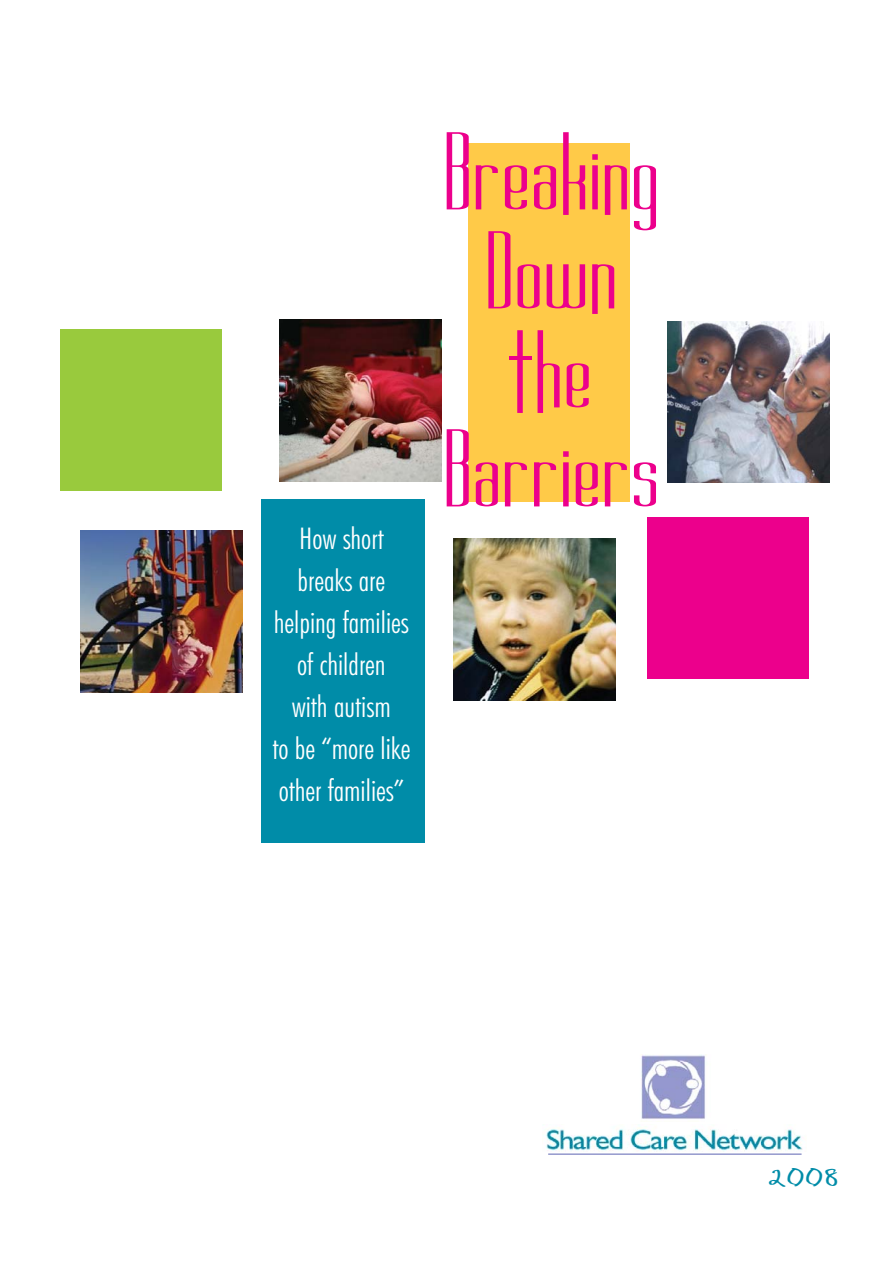
<style>
.page{position:relative;width:893px;height:1263px;background:#fff}
.page>*{position:absolute;margin:0;border:0;box-sizing:border-box;transform-origin:0 0}
.t1{font:110.25px/99px "Long Cool Mother";letter-spacing:.025em;color:#ec008c;text-align:center}
.t2{font:36px "JP Hand Straight";color:#008ca8}
.t3{font:300 condensed 30px/42px "Futura BT";color:#fff;text-align:center}
</style>
<div class="page">
<div style="left:60px;top:329px;width:162px;height:162px;background:#99ca3d"></div>
<img style="left:279px;top:319px;width:162px;height:162px">
<img style="left:667px;top:321px;width:162px;height:162px">
<div style="left:468px;top:143px;width:162px;height:358px;background:#ffca48"></div>
<img style="left:81px;top:531px;width:161px;height:161px">
<div style="left:261px;top:499px;width:163px;height:344px;background:#008ca8"></div>
<img style="left:454px;top:538px;width:162px;height:162px">
<div style="left:647px;top:517px;width:161px;height:162px;background:#ec008c"></div>
<img style="left:641px;top:1055px;width:64px;height:64px">
<img style="left:546px;top:1128px;width:257px;height:24px">
<hr style="left:548px;top:1153px;width:254px;height:2px;background:#9398cc">
<hr style="left:509px;top:356px;width:22px;height:4px;background:#ec008c">
<p class="t3" style="left:272px;top:521px;width:139px">How short breaks are helping families of children<br>with autism<br>to be “more like other families”</p>
<h1 class="t1" style="left:444px;top:132px;width:215px">Breaking<br>Down the<br>Barriers</h1>
<p class="t2" style="left:767px;top:1151px;width:74px">2008</p>
</div>
